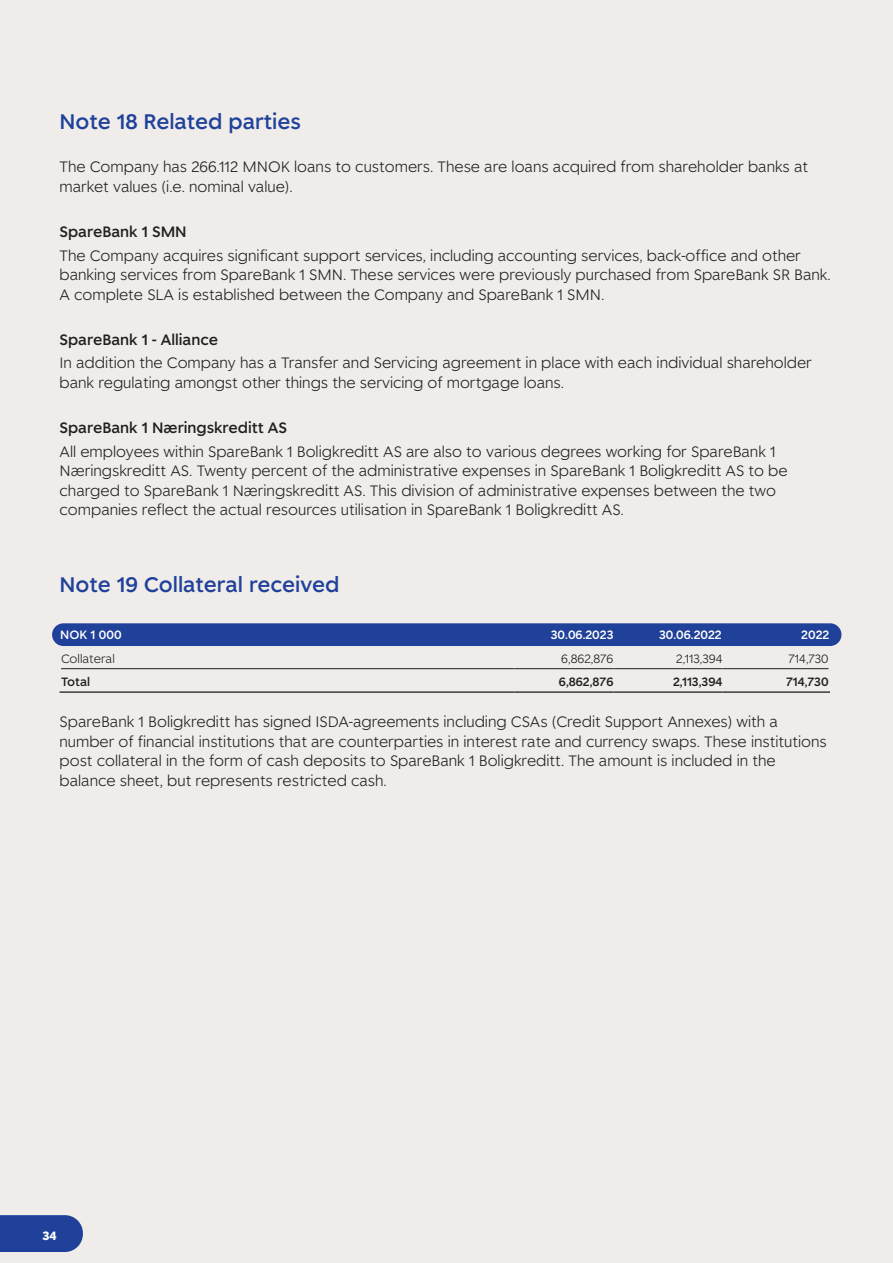
<style>
.page{position:relative;width:893px;height:1263px;background:#efecea}
.page>*{position:absolute;margin:0;border:0;box-sizing:border-box;transform-origin:0 0}
.Header_3{font:500 21px "Spare Bank 1";color:#20419a}
.Paragraf{font:300 15px/19.5px "Spare Bank 1";color:#231f20}
.Subtittel{font:500 15px "Spare Bank 1";color:#231f20}
.Tabular_content{font:300 12px "Spare Bank 1";color:#231f20}
.Tabular_content_bold{font:500 12px "Spare Bank 1";color:#fff}
.Tabular_content-2{font:500 12px "Spare Bank 1";color:#231f20}
.t1{font:700 12px "Spare Bank 1";color:#fff}
</style>
<div class="page">
<svg style="left:0;top:1215px;width:83px;height:37px;background:#2a499e"></svg>
<div style="left:52px;top:623px;width:789px;height:23px;background:#20419a;border-radius:11px"></div>
<hr style="left:61px;top:668px;width:453px;height:1px;background:#231f20">
<hr style="left:514px;top:668px;width:99px;height:1px;background:#231f20">
<hr style="left:613px;top:668px;width:109px;height:1px;background:#231f20">
<hr style="left:722px;top:668px;width:107px;height:1px;background:#231f20">
<hr style="left:60px;top:691px;width:454px;height:2px;background:#000">
<hr style="left:514px;top:691px;width:99px;height:2px;background:#000">
<hr style="left:613px;top:691px;width:109px;height:2px;background:#000">
<hr style="left:722px;top:691px;width:108px;height:2px;background:#000">
<p class="Header_3" style="left:60px;top:108px;width:243px">Note 18 Related parties</p>
<p class="Paragraf" style="left:60px;top:157px;width:750px">The Company has 266.112 MNOK loans to customers. These are loans acquired from shareholder banks at market values (i.e. nominal value).</p>
<p class="Subtittel" style="left:60px;top:222px;width:129px">SpareBank 1 SMN</p>
<p class="Paragraf" style="left:60px;top:245px;width:773px">The Company acquires significant support services, including accounting services, back-office and other banking services from SpareBank 1 SMN. These services were previously purchased from SpareBank SR Bank.<br>A complete SLA is established between the Company and SpareBank 1 SMN.</p>
<p class="Subtittel" style="left:60px;top:329px;width:160px">SpareBank 1 - Alliance</p>
<p class="Paragraf" style="left:60px;top:353px;width:754px">In addition the Company has a Transfer and Servicing agreement in place with each individual shareholder bank regulating amongst other things the servicing of mortgage loans.</p>
<p class="Subtittel" style="left:60px;top:418px;width:229px">SpareBank 1 Næringskreditt AS</p>
<p class="Paragraf" style="left:60px;top:441px;width:730px">All employees within SpareBank 1 Boligkreditt AS are also to various degrees working for SpareBank 1<br>Næringskreditt AS. Twenty percent of the administrative expenses in SpareBank 1 Boligkreditt AS to be charged to SpareBank 1 Næringskreditt AS. This division of administrative expenses between the two companies reflect the actual resources utilisation in SpareBank 1 Boligkreditt AS.</p>
<p class="Header_3" style="left:60px;top:571px;width:281px">Note 19 Collateral received</p>
<p class="Tabular_content_bold" style="left:60px;top:627px;width:63px">NOK 1 000</p>
<p class="Tabular_content_bold" style="left:551px;top:627px;width:64px">30.06.2023</p>
<p class="Tabular_content_bold" style="left:659px;top:627px;width:64px">30.06.2022</p>
<p class="Tabular_content_bold" style="left:801px;top:627px;width:30px">2022</p>
<p class="Tabular_content" style="left:61px;top:650px;width:55px">Collateral</p>
<p class="Tabular_content" style="left:561px;top:650px;width:54px">6,862,876</p>
<p class="Tabular_content" style="left:676px;top:650px;width:48px">2,113,394</p>
<p class="Tabular_content" style="left:788px;top:650px;width:42px">714,730</p>
<p class="Tabular_content-2" style="left:61px;top:674px;width:31px">Total</p>
<p class="Tabular_content-2" style="left:559px;top:674px;width:56px">6,862,876</p>
<p class="Tabular_content-2" style="left:673px;top:674px;width:51px">2,113,394</p>
<p class="Tabular_content-2" style="left:786px;top:674px;width:44px">714,730</p>
<p class="Paragraf" style="left:60px;top:712px;width:769px">SpareBank 1 Boligkreditt has signed ISDA-agreements including CSAs (Credit Support Annexes) with a number of financial institutions that are counterparties in interest rate and currency swaps. These institutions post collateral in the form of cash deposits to SpareBank 1 Boligkreditt. The amount is included in the balance sheet, but represents restricted cash.</p>
<p class="t1" style="left:43px;top:1228px;width:16px">34</p>
</div>
